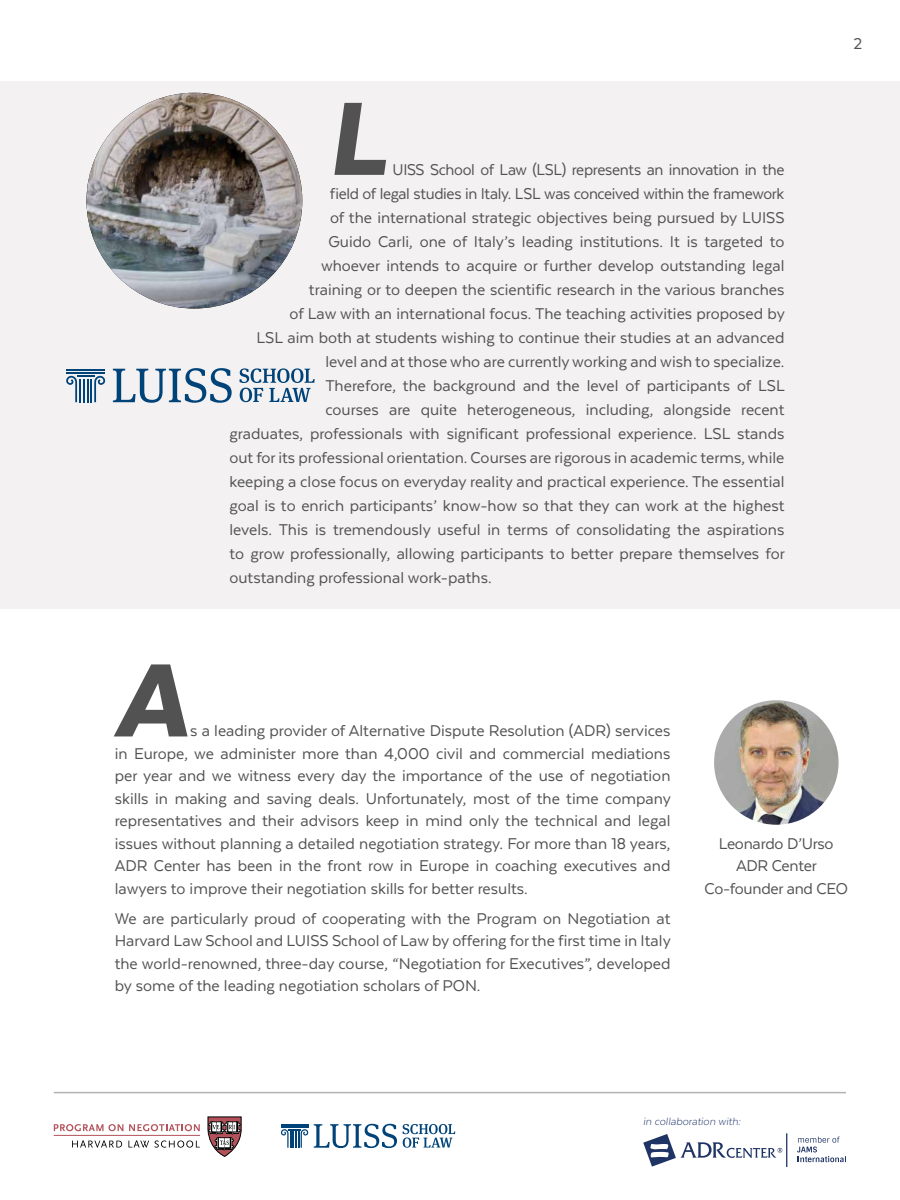
<style>
.page{position:relative;width:900px;height:1200px;background:#fff}
.page>*{position:absolute;margin:0;border:0;box-sizing:border-box;transform-origin:0 0}
.t1{font:italic 900 120px "Texta Alt";color:#525252}
.t2{font:18px/22.5px "Texta";color:#525252;text-align:justify}
.t3{font:18px "Texta";letter-spacing:-.02em;color:#525252}
.t4{font:italic 300 12.15px "Texta Alt";color:#1e3367}
</style>
<div class="page">
<svg style="left:314px;top:1124px;width:83px;height:24px"></svg>
<svg style="left:281px;top:1124px;width:27px;height:24px"></svg>
<svg style="left:403px;top:1124px;width:52px;height:24px"></svg>
<hr style="left:54px;top:1135px;width:146px;height:1px;background:#b3525a">
<svg style="left:54px;top:1124px;width:69px;height:7px"></svg>
<svg style="left:129px;top:1124px;width:71px;height:7px"></svg>
<svg style="left:72px;top:1140px;width:50px;height:8px"></svg>
<svg style="left:128px;top:1140px;width:72px;height:8px"></svg>
<svg style="left:208px;top:1117px;width:33px;height:40px"></svg>
<hr style="left:786px;top:1133px;width:1px;height:34px;background:#1f3464">
<svg style="left:797px;top:1137px;width:49px;height:25px"></svg>
<svg style="left:643px;top:1134px;width:139px;height:33px"></svg>
<div style="left:677px;top:1159px;width:104px;height:11px;background:#fff"></div>
<hr style="left:54px;top:1092px;width:792px;height:1px;background:#b3b2b2">
<div style="left:0;top:81px;width:900px;height:528px;background:#f3f1f1"></div>
<img style="left:714px;top:700px;width:125px;height:125px">
<svg style="left:113px;top:368px;width:119px;height:35px"></svg>
<hr style="left:66px;top:369px;width:39px;height:1px;background:#004379">
<hr style="left:66px;top:372px;width:39px;height:2px;background:#004379">
<svg style="left:66px;top:376px;width:39px;height:26px"></svg>
<svg style="left:240px;top:368px;width:75px;height:34px"></svg>
<img style="left:86px;top:93px;width:216px;height:216px">
<h1 class="t1" style="left:327px;top:76px;width:62px">L</h1>
<p class="t3" style="left:393px;top:160px;width:393px">UISS School of Law (LSL) represents an innovation in the</p>
<p class="t3" style="left:330px;top:184px;width:456px">field of legal studies in Italy. LSL was conceived within the framework</p>
<p class="t2" style="left:330px;top:206px;width:456px">of the international strategic objectives being pursued by LUISS</p>
<p class="t2" style="left:329px;top:230px;width:458px">Guido Carli, one of Italy’s leading institutions. It is targeted to</p>
<p class="t2" style="left:321px;top:254px;width:465px">whoever intends to acquire or further develop outstanding legal</p>
<p class="t2" style="left:309px;top:278px;width:477px">training or to deepen the scientific research in the various branches</p>
<p class="t2" style="left:290px;top:302px;width:497px">of Law with an international focus. The teaching activities proposed by</p>
<p class="t2" style="left:257px;top:326px;width:530px">LSL aim both at students wishing to continue their studies at an advanced</p>
<p class="t2" style="left:326px;top:350px;width:461px">level and at those who are currently working and wish to specialize.</p>
<p class="t2" style="left:326px;top:374px;width:461px">Therefore, the background and the level of participants of LSL</p>
<p class="t2" style="left:326px;top:398px;width:460px">courses are quite heterogeneous, including, alongside recent</p>
<p class="t2" style="left:230px;top:422px;width:556px">graduates, professionals with significant professional experience. LSL stands</p>
<p class="t2" style="left:230px;top:446px;width:556px">out for its professional orientation. Courses are rigorous in academic terms, while</p>
<p class="t2" style="left:230px;top:470px;width:556px">keeping a close focus on everyday reality and practical experience. The essential</p>
<p class="t2" style="left:230px;top:494px;width:557px">goal is to enrich participants’ know-how so that they can work at the highest</p>
<p class="t2" style="left:230px;top:518px;width:557px">levels. This is tremendously useful in terms of consolidating the aspirations</p>
<p class="t2" style="left:230px;top:542px;width:557px">to grow professionally, allowing participants to better prepare themselves for</p>
<p class="t2" style="left:230px;top:566px;width:264px">outstanding professional work-paths.</p>
<p class="t2" style="left:854px;top:33px;width:10px">2</p>
<h1 class="t1" style="left:115px;top:638px;width:73px">A</h1>
<p class="t2" style="left:115px;top:720px;width:558px;text-indent:75px">s a leading provider of Alternative Dispute Resolution (ADR) services in Europe, we administer more than 4,000 civil and commercial mediations per year and we witness every day the importance of the use of negotiation skills in making and saving deals. Unfortunately, most of the time company representatives and their advisors keep in mind only the technical and legal issues without planning a detailed negotiation strategy. For more than 18 years, ADR Center has been in the front row in Europe in coaching executives and lawyers to improve their negotiation skills for better results.</p>
<p class="t2" style="left:115px;top:907px;width:558px">We are particularly proud of cooperating with the Program on Negotiation at Harvard Law School and LUISS School of Law by offering for the first time in Italy the world-renowned, three-day course, “Negotiation for Executives”, developed by some of the leading negotiation scholars of PON.</p>
<p class="t2" style="left:705px;top:832px;width:145px;text-align:center">Leonardo D’Urso<br>ADR Center<br>Co-founder and CEO</p>
<p class="t4" style="left:643px;top:1115px;width:99px">in collaboration with:</p>
</div>
